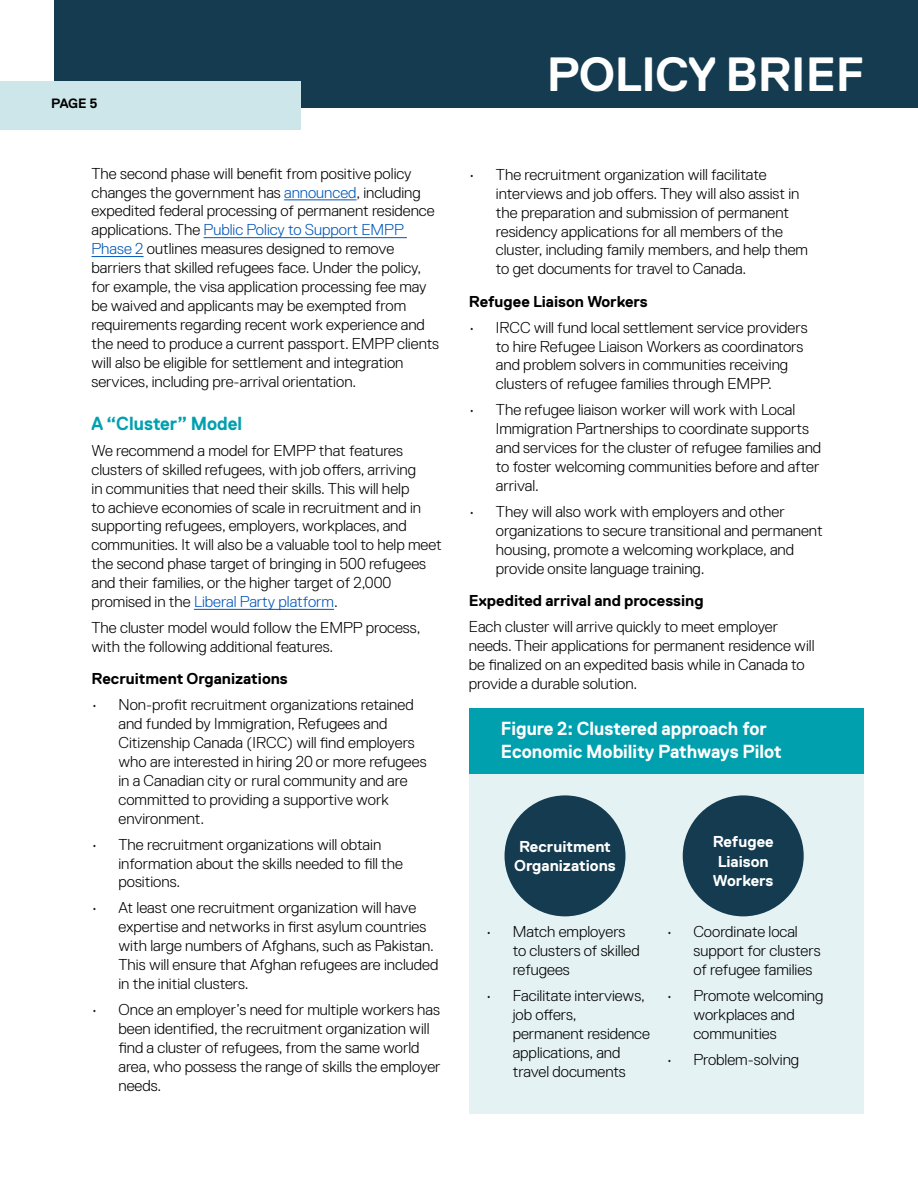
<style>
.page{position:relative;width:918px;height:1188px;background:#fff}
.page>*{position:absolute;margin:0;border:0;box-sizing:border-box;transform-origin:0 0}
.t1{font:700 48px "Replica Std";letter-spacing:-.01em;color:#fff}
.t2{font:700 18.9px/22px "Replica Std";color:#fff;scale:.95 1}
.t3{font:700 18.9px "Replica Std";color:#00a0af;scale:.95 1}
.t4{font:300 15.75px/18.9px "Replica Std";color:#000}
.t5{font:700 15.75px "Replica Std";color:#000}
.t6{font:700 15.75px/19.5px "Replica Std";color:#fff;text-align:center}
.t7{font:700 13.5px "Replica Std";color:#000}
.s1{color:#0055b8}
</style>
<div class="page">
<div style="left:54px;top:0;width:864px;height:108px;background:#143b50"></div>
<div style="left:0;top:81px;width:301px;height:49px;background:#cde6e9"></div>
<hr style="left:284px;top:200px;width:73px;height:1px;background:#0055b8">
<hr style="left:204px;top:237px;width:203px;height:1px;background:#0055b8">
<hr style="left:92px;top:256px;width:52px;height:1px;background:#0055b8">
<hr style="left:194px;top:609px;width:140px;height:1px;background:#0055b8">
<div style="left:469px;top:773px;width:395px;height:340px;background:#e5f2f4"></div>
<div style="left:505px;top:795px;width:120px;height:121px;background:#143b50;border-radius:50%"></div>
<div style="left:683px;top:795px;width:121px;height:121px;background:#143b50;border-radius:50%"></div>
<div style="left:469px;top:708px;width:395px;height:66px;background:#00a0af"></div>
<p class="t7" style="left:51px;top:96px;width:48px">PAGE 5</p>
<p class="t4" style="left:92px;top:164px;width:349px">The second phase will benefit from positive policy changes the government has <span class="s1">announced</span>, including expedited federal processing of permanent residence applications. The <span class="s1">Public Policy to Support EMPP Phase 2</span> outlines measures designed to remove barriers that skilled refugees face. Under the policy, for example, the visa application processing fee may be waived and applicants may be exempted from requirements regarding recent work experience and the need to produce a current passport. EMPP clients will also be eligible for settlement and integration services, including pre-arrival orientation.</p>
<p class="t3" style="left:92px;top:413px;width:160px">A “Cluster” Model</p>
<p class="t4" style="left:92px;top:441px;width:352px">We recommend a model for EMPP that features clusters of skilled refugees, with job offers, arriving<br>in communities that need their skills. This will help<br>to achieve economies of scale in recruitment and in supporting refugees, employers, workplaces, and communities. It will also be a valuable tool to help meet the second phase target of bringing in 500 refugees and their families, or the higher target of 2,000 promised in the <span class="s1">Liberal Party platform</span>.</p>
<p class="t4" style="left:92px;top:618px;width:330px">The cluster model would follow the EMPP process, with the following additional features.</p>
<p class="t5" style="left:92px;top:670px;width:198px">Recruitment Organizations</p>
<p class="t4" style="left:118px;top:695px;width:310px;text-indent:-27px">• Non-profit recruitment organizations retained and funded by Immigration, Refugees and Citizenship Canada (IRCC) will find employers who are interested in hiring 20 or more refugees in a Canadian city or rural community and are committed to providing a supportive work environment.</p>
<p class="t4" style="left:118px;top:835px;width:286px;text-indent:-27px">• The recruitment organizations will obtain information about the skills needed to fill the positions.</p>
<p class="t4" style="left:118px;top:899px;width:321px;text-indent:-27px">• At least one recruitment organization will have expertise and networks in first asylum countries with large numbers of Afghans, such as Pakistan.<br>This will ensure that Afghan refugees are included in the initial clusters.</p>
<p class="t4" style="left:118px;top:1000px;width:324px;text-indent:-27px">• Once an employer’s need for multiple workers has been identified, the recruitment organization will find a cluster of refugees, from the same world area, who possess the range of skills the employer needs.</p>
<h1 class="t1" style="left:547px;top:48px;width:319px">POLICY BRIEF</h1>
<p class="t4" style="left:496px;top:165px;width:314px;text-indent:-27px">• The recruitment organization will facilitate interviews and job offers. They will also assist in the preparation and submission of permanent residency applications for all members of the cluster, including family members, and help them to get documents for travel to Canada.</p>
<p class="t5" style="left:469px;top:293px;width:180px">Refugee Liaison Workers</p>
<p class="t4" style="left:496px;top:318px;width:313px;text-indent:-27px">• IRCC will fund local settlement service providers to hire Refugee Liaison Workers as coordinators and problem solvers in communities receiving clusters of refugee families through EMPP.</p>
<p class="t4" style="left:496px;top:401px;width:327px;text-indent:-27px">• The refugee liaison worker will work with Local Immigration Partnerships to coordinate supports and services for the cluster of refugee families and to foster welcoming communities before and after arrival.</p>
<p class="t4" style="left:496px;top:502px;width:328px;text-indent:-27px">• They will also work with employers and other organizations to secure transitional and permanent housing, promote a welcoming workplace, and provide onsite language training.</p>
<p class="t5" style="left:469px;top:592px;width:236px">Expedited arrival and processing</p>
<p class="t4" style="left:469px;top:617px;width:347px">Each cluster will arrive quickly to meet employer needs. Their applications for permanent residence will be finalized on an expedited basis while in Canada to provide a durable solution.</p>
<p class="t2" style="left:501px;top:718px;width:297px">Figure 2: Clustered approach for<br>Economic Mobility Pathways Pilot</p>
<p class="t6" style="left:514px;top:837px;width:103px">Recruitment<br>Organizations</p>
<p class="t6" style="left:713px;top:832px;width:62px">Refugee<br>Liaison<br>Workers</p>
<p class="t4" style="left:513px;top:922px;width:129px;text-indent:-27px">• Match employers to clusters of skilled refugees</p>
<p class="t4" style="left:513px;top:986px;width:139px;text-indent:-27px">• Facilitate interviews, job offers, permanent residence applications, and travel documents</p>
<p class="t4" style="left:693px;top:922px;width:129px;text-indent:-27px">• Coordinate local support for clusters of refugee families</p>
<p class="t4" style="left:693px;top:986px;width:132px;text-indent:-27px">• Promote welcoming workplaces and communities</p>
<p class="t4" style="left:666px;top:1050px;width:134px">• Problem-solving</p>
</div>
